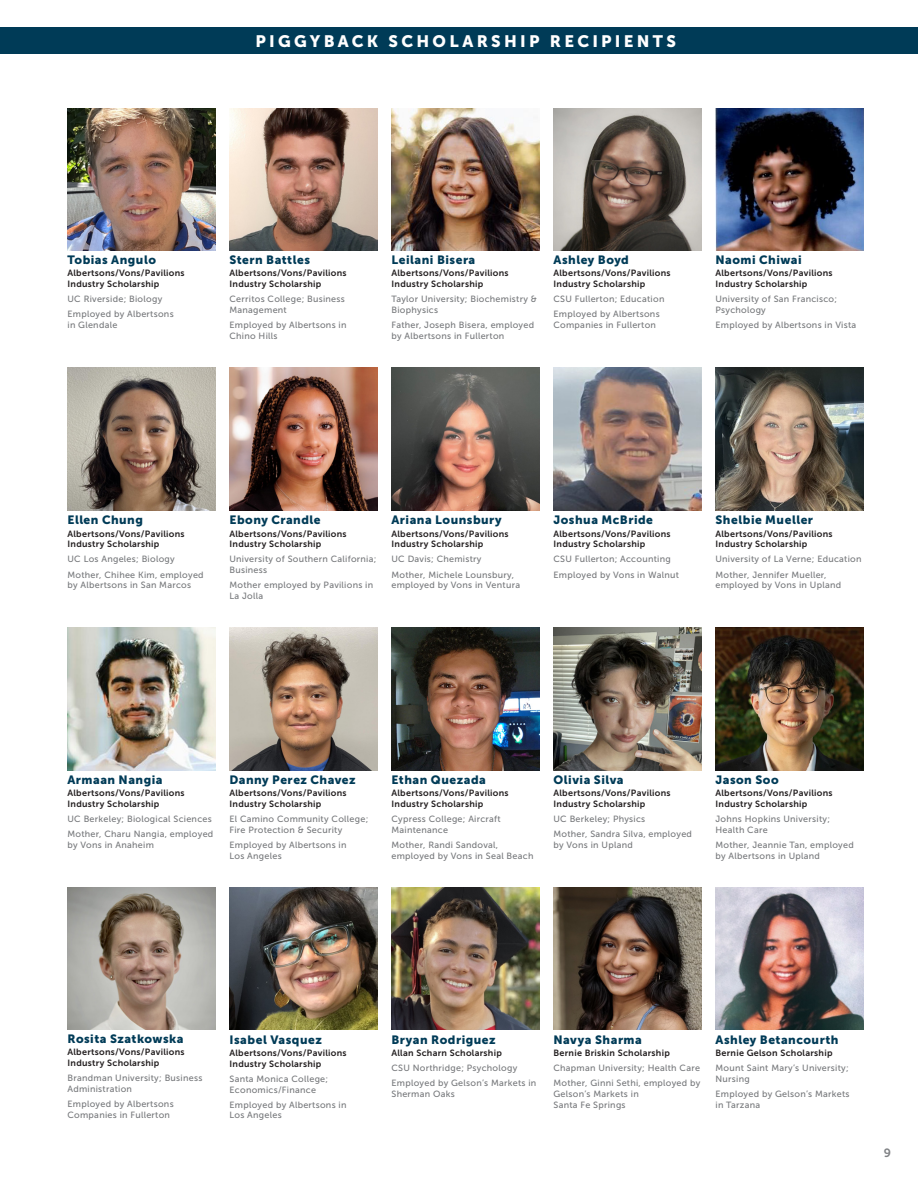
<style>
.page{position:relative;width:918px;height:1188px;background:#fff}
.page>*{position:absolute;margin:0;border:0;box-sizing:border-box;transform-origin:0 0}
.t1{font:16.5px "Museo Sans 900";letter-spacing:.195em;color:#fff}
.t2{font:12px "Museo Sans 900";letter-spacing:.04em;color:#003b57}
.t3{font:12px "Museo Sans 700";color:#808285}
.t4{font:9px/10.8px "Museo Sans 500";letter-spacing:.03em;color:#76787b}
.t5{font:9px/10.8px "Museo Sans 700";letter-spacing:.03em;color:#231f20}
</style>
<div class="page">
<div style="left:0;top:27px;width:918px;height:27px;background:#003b57"></div>
<img style="left:68px;top:108px;width:148px;height:143px">
<img style="left:68px;top:368px;width:148px;height:142px">
<img style="left:68px;top:628px;width:148px;height:142px">
<img style="left:68px;top:887px;width:148px;height:143px">
<img style="left:230px;top:108px;width:148px;height:143px">
<img style="left:230px;top:368px;width:148px;height:142px">
<img style="left:230px;top:628px;width:148px;height:142px">
<img style="left:230px;top:887px;width:148px;height:143px">
<img style="left:392px;top:108px;width:148px;height:143px">
<img style="left:392px;top:368px;width:148px;height:142px">
<img style="left:554px;top:368px;width:148px;height:142px">
<img style="left:392px;top:628px;width:148px;height:142px">
<img style="left:554px;top:108px;width:148px;height:143px">
<img style="left:554px;top:628px;width:148px;height:142px">
<img style="left:554px;top:887px;width:148px;height:143px">
<img style="left:392px;top:887px;width:148px;height:142px">
<img style="left:716px;top:108px;width:148px;height:143px">
<img style="left:716px;top:368px;width:147px;height:142px">
<img style="left:716px;top:628px;width:148px;height:142px">
<img style="left:716px;top:887px;width:148px;height:143px">
<h1 class="t1" style="left:255px;top:32px;width:422px">PIGGYBACK SCHOLARSHIP RECIPIENTS</h1>
<h2 class="t2" style="left:68px;top:253px;width:90px">Tobias Angulo</h2>
<p class="t5" style="left:68px;top:268px;width:119px">Albertsons/Vons/Pavilions<br>Industry Scholarship</p>
<p class="t4" style="left:68px;top:292px;width:108px;line-height:15.1px">UC Riverside; Biology<br>Employed by Albertsons</p>
<p class="t4" style="left:68px;top:320px;width:51px">in Glendale</p>
<h2 class="t2" style="left:230px;top:253px;width:82px">Stern Battles</h2>
<p class="t5" style="left:230px;top:268px;width:119px">Albertsons/Vons/Pavilions<br>Industry Scholarship</p>
<p class="t4" style="left:230px;top:294px;width:117px">Cerritos College; Business<br>Management</p>
<p class="t4" style="left:230px;top:320px;width:118px">Employed by Albertsons in<br>Chino Hills</p>
<h2 class="t2" style="left:392px;top:253px;width:85px">Leilani Bisera</h2>
<p class="t5" style="left:392px;top:268px;width:119px">Albertsons/Vons/Pavilions<br>Industry Scholarship</p>
<p class="t4" style="left:392px;top:294px;width:147px">Taylor University; Biochemistry &amp;<br>Biophysics</p>
<p class="t4" style="left:392px;top:320px;width:144px">Father, Joseph Bisera, employed by Albertsons in Fullerton</p>
<h2 class="t2" style="left:554px;top:253px;width:77px">Ashley Boyd</h2>
<p class="t5" style="left:554px;top:268px;width:119px">Albertsons/Vons/Pavilions<br>Industry Scholarship</p>
<p class="t4" style="left:554px;top:292px;width:112px;line-height:15.1px">CSU Fullerton; Education<br>Employed by Albertsons</p>
<p class="t4" style="left:554px;top:320px;width:104px">Companies in Fullerton</p>
<h2 class="t2" style="left:716px;top:253px;width:88px">Naomi Chiwai</h2>
<p class="t5" style="left:716px;top:268px;width:119px">Albertsons/Vons/Pavilions<br>Industry Scholarship</p>
<p class="t4" style="left:716px;top:294px;width:123px">University of San Francisco;<br>Psychology</p>
<p class="t4" style="left:716px;top:320px;width:142px">Employed by Albertsons in Vista</p>
<h2 class="t2" style="left:68px;top:513px;width:77px">Ellen Chung</h2>
<p class="t5" style="left:68px;top:528px;width:119px">Albertsons/Vons/Pavilions<br>Industry Scholarship</p>
<p class="t4" style="left:68px;top:552px;width:138px;line-height:15.1px">UC Los Angeles; Biology<br>Mother, Chihee Kim, employed</p>
<p class="t4" style="left:68px;top:580px;width:125px">by Albertsons in San Marcos</p>
<h2 class="t2" style="left:230px;top:513px;width:93px">Ebony Crandle</h2>
<p class="t5" style="left:230px;top:528px;width:119px">Albertsons/Vons/Pavilions<br>Industry Scholarship</p>
<p class="t4" style="left:230px;top:554px;width:148px">University of Southern California;<br>Business</p>
<p class="t4" style="left:230px;top:580px;width:145px">Mother employed by Pavilions in<br>La Jolla</p>
<h2 class="t2" style="left:392px;top:513px;width:112px">Ariana Lounsbury</h2>
<p class="t5" style="left:392px;top:528px;width:119px">Albertsons/Vons/Pavilions<br>Industry Scholarship</p>
<p class="t4" style="left:392px;top:552px;width:124px;line-height:15.1px">UC Davis; Chemistry<br>Mother, Michele Lounsbury,</p>
<p class="t4" style="left:392px;top:580px;width:130px">employed by Vons in Ventura</p>
<h2 class="t2" style="left:554px;top:513px;width:101px">Joshua McBride</h2>
<p class="t5" style="left:554px;top:528px;width:119px">Albertsons/Vons/Pavilions<br>Industry Scholarship</p>
<p class="t4" style="left:554px;top:552px;width:127px;line-height:15.1px">CSU Fullerton; Accounting<br>Employed by Vons in Walnut</p>
<h2 class="t2" style="left:716px;top:513px;width:99px">Shelbie Mueller</h2>
<p class="t5" style="left:716px;top:528px;width:119px">Albertsons/Vons/Pavilions<br>Industry Scholarship</p>
<p class="t4" style="left:716px;top:552px;width:148px;line-height:15.1px">University of La Verne; Education<br>Mother, Jennifer Mueller,</p>
<p class="t4" style="left:716px;top:580px;width:127px">employed by Vons in Upland</p>
<h2 class="t2" style="left:68px;top:773px;width:97px">Armaan Nangia</h2>
<p class="t5" style="left:68px;top:788px;width:119px">Albertsons/Vons/Pavilions<br>Industry Scholarship</p>
<p class="t4" style="left:68px;top:811px;width:147px;line-height:15.1px">UC Berkeley; Biological Sciences<br>Mother, Charu Nangia, employed</p>
<p class="t4" style="left:68px;top:840px;width:88px">by Vons in Anaheim</p>
<h2 class="t2" style="left:230px;top:773px;width:128px">Danny Perez Chavez</h2>
<p class="t5" style="left:230px;top:788px;width:119px">Albertsons/Vons/Pavilions<br>Industry Scholarship</p>
<p class="t4" style="left:230px;top:814px;width:140px">El Camino Community College;<br>Fire Protection &amp; Security</p>
<p class="t4" style="left:230px;top:840px;width:118px">Employed by Albertsons in<br>Los Angeles</p>
<h2 class="t2" style="left:392px;top:773px;width:96px">Ethan Quezada</h2>
<p class="t5" style="left:392px;top:788px;width:119px">Albertsons/Vons/Pavilions<br>Industry Scholarship</p>
<p class="t4" style="left:392px;top:814px;width:111px">Cypress College; Aircraft<br>Maintenance</p>
<p class="t4" style="left:392px;top:840px;width:144px">Mother, Randi Sandoval, employed by Vons in Seal Beach</p>
<h2 class="t2" style="left:554px;top:773px;width:72px">Olivia Silva</h2>
<p class="t5" style="left:554px;top:788px;width:119px">Albertsons/Vons/Pavilions<br>Industry Scholarship</p>
<p class="t4" style="left:554px;top:811px;width:140px;line-height:15.1px">UC Berkeley; Physics<br>Mother, Sandra Silva, employed</p>
<p class="t4" style="left:554px;top:840px;width:81px">by Vons in Upland</p>
<h2 class="t2" style="left:716px;top:773px;width:65px">Jason Soo</h2>
<p class="t5" style="left:716px;top:788px;width:119px">Albertsons/Vons/Pavilions<br>Industry Scholarship</p>
<p class="t4" style="left:716px;top:814px;width:116px">Johns Hopkins University;<br>Health Care</p>
<p class="t4" style="left:716px;top:840px;width:140px">Mother, Jeannie Tan, employed by Albertsons in Upland</p>
<h2 class="t2" style="left:68px;top:1032px;width:118px">Rosita Szatkowska</h2>
<p class="t5" style="left:68px;top:1047px;width:119px">Albertsons/Vons/Pavilions<br>Industry Scholarship</p>
<p class="t4" style="left:68px;top:1073px;width:136px">Brandman University; Business<br>Administration</p>
<p class="t4" style="left:68px;top:1099px;width:108px">Employed by Albertsons<br>Companies in Fullerton</p>
<h2 class="t2" style="left:230px;top:1033px;width:94px">Isabel Vasquez</h2>
<p class="t5" style="left:230px;top:1047px;width:119px">Albertsons/Vons/Pavilions<br>Industry Scholarship</p>
<p class="t4" style="left:230px;top:1073px;width:100px">Santa Monica College;<br>Economics/Finance</p>
<p class="t4" style="left:230px;top:1099px;width:118px">Employed by Albertsons in<br>Los Angeles</p>
<h2 class="t2" style="left:392px;top:1033px;width:106px">Bryan Rodriguez</h2>
<p class="t5" style="left:392px;top:1047px;width:112px">Allan Scharn Scholarship</p>
<p class="t4" style="left:392px;top:1060px;width:146px;line-height:15.1px">CSU Northridge; Psychology<br>Employed by Gelson’s Markets in</p>
<p class="t4" style="left:392px;top:1088px;width:65px">Sherman Oaks</p>
<h2 class="t2" style="left:554px;top:1033px;width:90px">Navya Sharma</h2>
<p class="t5" style="left:554px;top:1047px;width:118px">Bernie Briskin Scholarship</p>
<p class="t4" style="left:554px;top:1060px;width:148px;line-height:15.1px">Chapman University; Health Care<br>Mother, Ginni Sethi, employed by</p>
<p class="t4" style="left:554px;top:1088px;width:87px">Gelson’s Markets in<br>Santa Fe Springs</p>
<h2 class="t2" style="left:716px;top:1033px;width:125px">Ashley Betancourth</h2>
<p class="t5" style="left:716px;top:1047px;width:119px">Bernie Gelson Scholarship</p>
<p class="t4" style="left:716px;top:1062px;width:135px">Mount Saint Mary’s University;<br>Nursing</p>
<p class="t4" style="left:716px;top:1088px;width:136px">Employed by Gelson’s Markets in Tarzana</p>
<h2 class="t3" style="left:884px;top:1146px;width:9px">9</h2>
</div>
